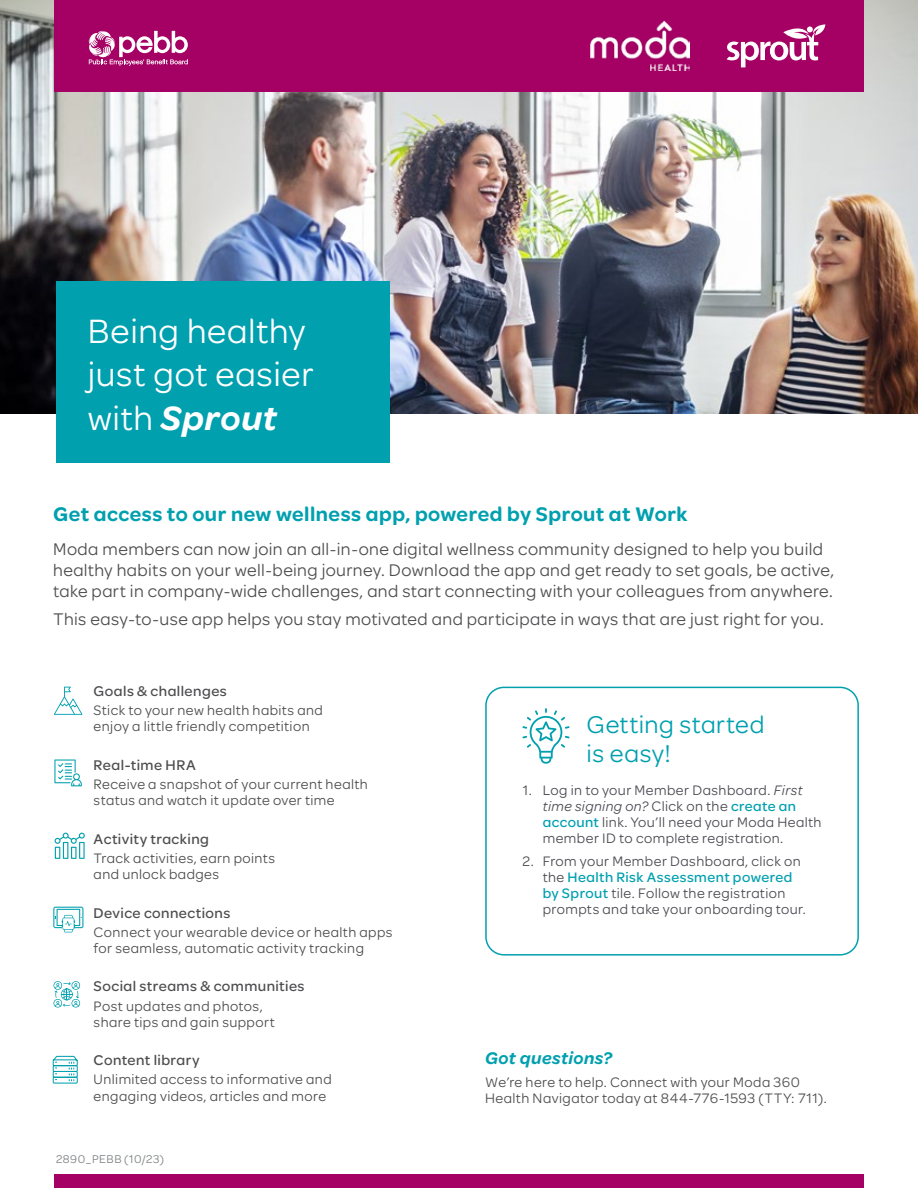
<style>
.page{position:relative;width:918px;height:1188px;background:#fff}
.page>*{position:absolute;margin:0;border:0;box-sizing:border-box;transform-origin:0 0}
.t1{font:36px/43.5px "Omnes Moda";letter-spacing:.015em;color:#fff}
.t2{font:25.95px/28px "Omnes Moda";letter-spacing:.02em;color:#00a0af}
.t3{font:600 21px "Omnes Moda";letter-spacing:.025em;color:#00a0af}
.t4{font:18px/21px "Omnes Moda";letter-spacing:.02em;color:#4d4d4f}
.t5{font:italic 600 18px "Omnes Moda";letter-spacing:.025em;color:#00a0af}
.t6{font:500 15px "Omnes Moda";letter-spacing:.03em;color:#4d4d4f}
.t7{font:14.7px/16.2px "Omnes Moda";letter-spacing:.03em;color:#4d4d4f}
.t8{font:14.7px/16.2px "Omnes Moda";letter-spacing:.03em;color:#4b4a51}
.t9{font:12px "Omnes Moda";letter-spacing:.045em;color:#7e8083}
.s1{font-weight:600;font-style:italic}
.s2{font-style:italic}
.s3{font-weight:500;color:#00a0af}
</style>
<div class="page">
<img style="left:0;top:0;width:918px;height:413px">
<div style="left:54px;top:0;width:810px;height:92px;background:#a50064"></div>
<img style="left:591px;top:22px;width:99px;height:48px">
<svg style="left:727px;top:24px;width:98px;height:43px"></svg>
<svg style="left:52px;top:1055px;width:26px;height:29px"></svg>
<svg style="left:54px;top:981px;width:26px;height:27px"></svg>
<svg style="left:53px;top:907px;width:30px;height:25px"></svg>
<svg style="left:55px;top:833px;width:30px;height:26px"></svg>
<svg style="left:54px;top:760px;width:28px;height:26px"></svg>
<svg style="left:54px;top:687px;width:28px;height:28px"></svg>
<div style="left:485px;top:687px;width:374px;height:269px;border:2px solid #00a0af;border-radius:18px"></div>
<svg style="left:522px;top:708px;width:48px;height:56px"></svg>
<div style="left:56px;top:281px;width:334px;height:182px;background:#00a0af"></div>
<div style="left:54px;top:1174px;width:810px;height:14px;background:#a50064"></div>
<svg style="left:89px;top:31px;width:99px;height:35px"></svg>
<h1 class="t1" style="left:88px;top:307px;width:227px">Being healthy just got easier with <span class="s1">Sprout</span></h1>
<h3 class="t3" style="left:53px;top:499px;width:636px">Get access to our new wellness app, powered by Sprout at Work</h3>
<p class="t4" style="left:53px;top:538px;width:782px">Moda members can now join an all-in-one digital wellness community designed to help you build healthy habits on your well-being journey. Download the app and get ready to set goals, be active, take part in company-wide challenges, and start connecting with your colleagues from anywhere.</p>
<p class="t4" style="left:53px;top:608px;width:772px">This easy-to-use app helps you stay motivated and participate in ways that are just right for you.</p>
<p class="t6" style="left:94px;top:681px;width:135px">Goals &amp; challenges</p>
<p class="t7" style="left:94px;top:701px;width:231px">Stick to your new health habits and enjoy a little friendly competition</p>
<p class="t6" style="left:94px;top:754px;width:104px">Real-time HRA</p>
<p class="t7" style="left:94px;top:775px;width:276px">Receive a snapshot of your current health status and watch it update over time</p>
<p class="t6" style="left:94px;top:828px;width:117px">Activity tracking</p>
<p class="t7" style="left:94px;top:849px;width:183px">Track activities, earn points and unlock badges</p>
<p class="t6" style="left:94px;top:902px;width:138px">Device connections</p>
<p class="t7" style="left:94px;top:923px;width:300px">Connect your wearable device or health apps for seamless, automatic activity tracking</p>
<p class="t6" style="left:94px;top:976px;width:212px">Social streams &amp; communities</p>
<p class="t7" style="left:94px;top:997px;width:183px">Post updates and photos, share tips and gain support</p>
<p class="t6" style="left:94px;top:1050px;width:107px">Content library</p>
<p class="t7" style="left:94px;top:1071px;width:240px">Unlimited access to informative and engaging videos, articles and more</p>
<p class="t9" style="left:56px;top:1151px;width:110px">2890_PEBB (10/23)</p>
<h2 class="t2" style="left:587px;top:709px;width:179px">Getting started is easy!</h2>
<p class="t8" style="left:543px;top:781px;width:280px;text-indent:-20px">1. Log in to your Member Dashboard. <span class="s2">First time signing on?</span> Click on the <span class="s3">create an account</span> link. You’ll need your Moda Health member ID to complete registration.</p>
<p class="t8" style="left:543px;top:852px;width:265px;text-indent:-20px">2. From your Member Dashboard, click on the <span class="s3">Health Risk Assessment powered by Sprout</span> tile. Follow the registration prompts and take your onboarding tour.</p>
<p class="t5" style="left:485px;top:1045px;width:129px">Got questions?</p>
<p class="t7" style="left:485px;top:1073px;width:343px">We’re here to help. Connect with your Moda 360<br>Health Navigator today at 844-776-1593 (TTY: 711).</p>
</div>
